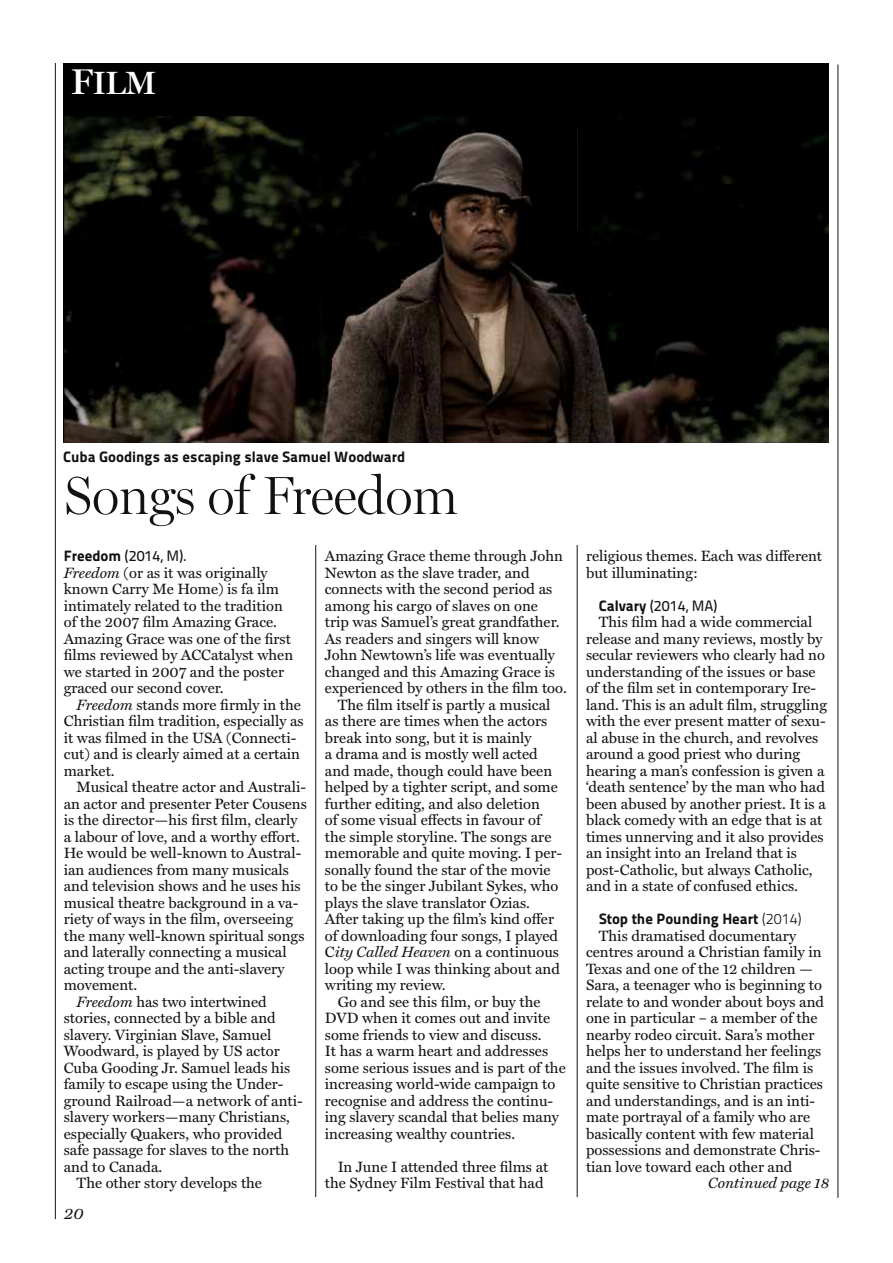
<style>
.page{position:relative;width:893px;height:1263px;background:#fff}
.page>*{position:absolute;margin:0;border:0;box-sizing:border-box;transform-origin:0 0}
.t1{font:300 54px "Miller Display";letter-spacing:-.01em;color:#121212}
.t2{font:32.4px "Miller Display Semibold SC900";color:#fff}
.t3{font:italic 16.5px "Miller Text";color:#121212}
.t4{font:15px/16.5px "Miller Text";color:#121212}
.t5{font:15px "Titillium Maps 26 L 999 wt";color:#121212}
.t6{font:italic 15px "Miller Text";color:#121212}
.t7{font:15px "Titillium Maps 26 L 500 wt";color:#121212}
.s1{font-size:36px}
.s2{font-family:"Titillium Maps 26 L 999 wt"}
.s3{font-style:italic}
.s4{font-style:normal}
.s5{font-family:"Titillium Maps 26 L 250 wt"}
</style>
<div class="page">
<hr style="left:55px;top:63px;width:1px;height:1156px;background:#121212">
<hr style="left:315px;top:64px;width:1px;height:1133px;background:#121212">
<hr style="left:837px;top:65px;width:1px;height:1133px;background:#121212">
<hr style="left:577px;top:64px;width:1px;height:1133px;background:#121212">
<div style="left:64px;top:66px;width:538px;height:478px;background:#fff"></div>
<img style="left:64px;top:64px;width:765px;height:378px">
<hr style="left:577px;top:127px;width:1px;height:104px;background:#121212">
<h2 class="t2" style="left:71px;top:65px;width:87px"><span class="s1">F</span>ilm</h2>
<p class="t5" style="left:63px;top:445px;width:344px">Cuba Goodings as escaping slave Samuel Woodward</p>
<h1 class="t1" style="left:64px;top:464px;width:396px">Songs of Freedom</h1>
<p class="t7" style="left:64px;top:545px;width:125px"><span class="s2">Freedom</span> (2014, M).</p>
<p class="t4" style="left:64px;top:564px;width:231px"><span class="s3">Freedom</span> (or as it was originally known Carry Me Home) is fa ilm intimately related to the tradition of the 2007 film Amazing Grace.<br>Amazing Grace was one of the first films reviewed by ACCatalyst when we started in 2007 and the poster graced our second cover.</p>
<p class="t4" style="left:64px;top:696px;width:241px;text-indent:13px"><span class="s3">Freedom</span> stands more firmly in the<br>Christian film tradition, especially as it was filmed in the USA (Connecti&shy;cut) and is clearly aimed at a certain market.</p>
<p class="t4" style="left:77px;top:779px;width:231px">Musical theatre actor and Australi-</p>
<p class="t4" style="left:64px;top:795px;width:245px">an actor and presenter Peter Cousens</p>
<p class="t4" style="left:64px;top:812px;width:235px">is the director—his first film, clearly</p>
<p class="t4" style="left:64px;top:828px;width:238px">a labour of love, and a worthy effort.</p>
<p class="t4" style="left:64px;top:845px;width:239px">He would be well-known to Austral-</p>
<p class="t4" style="left:64px;top:861px;width:227px">ian audiences from many musicals</p>
<p class="t4" style="left:64px;top:878px;width:238px">and television shows and he uses his</p>
<p class="t4" style="left:64px;top:894px;width:236px">musical theatre background in a va-</p>
<p class="t4" style="left:64px;top:911px;width:231px">riety of ways in the film, overseeing</p>
<p class="t4" style="left:64px;top:927px;width:242px">the many well-known spiritual songs</p>
<p class="t4" style="left:64px;top:944px;width:224px">and laterally connecting a musical</p>
<p class="t4" style="left:64px;top:960px;width:222px">acting troupe and the anti-slavery</p>
<p class="t4" style="left:64px;top:977px;width:75px">movement.</p>
<p class="t4" style="left:77px;top:993px;width:192px"><span class="s3">Freedom</span> has two intertwined</p>
<p class="t4" style="left:64px;top:1010px;width:214px">stories, connected by a bible and</p>
<p class="t4" style="left:64px;top:1026px;width:209px">slavery. Virginian Slave, Samuel</p>
<p class="t4" style="left:64px;top:1043px;width:217px">Woodward, is played by US actor</p>
<p class="t4" style="left:64px;top:1059px;width:228px">Cuba Gooding Jr. Samuel leads his</p>
<p class="t4" style="left:64px;top:1076px;width:221px">family to escape using the Under-</p>
<p class="t4" style="left:64px;top:1092px;width:240px">ground Railroad—a network of anti-</p>
<p class="t4" style="left:64px;top:1109px;width:228px">slavery workers—many Christians,</p>
<p class="t4" style="left:64px;top:1125px;width:220px">especially Quakers, who provided</p>
<p class="t4" style="left:64px;top:1142px;width:227px">safe passage for slaves to the north</p>
<p class="t4" style="left:64px;top:1158px;width:100px">and to Canada.</p>
<p class="t4" style="left:77px;top:1175px;width:187px">The other story develops the</p>
<p class="t3" style="left:64px;top:1204px;width:21px">20</p>
<p class="t4" style="left:325px;top:548px;width:240px">Amazing Grace theme through John</p>
<p class="t4" style="left:325px;top:564px;width:206px">Newton as the slave trader, and</p>
<p class="t4" style="left:325px;top:581px;width:229px">connects with the second period as</p>
<p class="t4" style="left:325px;top:597px;width:215px">among his cargo of slaves on one</p>
<p class="t4" style="left:325px;top:614px;width:236px">trip was Samuel’s great grandfather.</p>
<p class="t4" style="left:325px;top:630px;width:216px">As readers and singers will know</p>
<p class="t4" style="left:325px;top:647px;width:232px">John Newtown’s life was eventually</p>
<p class="t4" style="left:325px;top:663px;width:231px">changed and this Amazing Grace is</p>
<p class="t4" style="left:325px;top:680px;width:243px">experienced by others in the film too.</p>
<p class="t4" style="left:338px;top:696px;width:214px">The film itself is partly a musical</p>
<p class="t4" style="left:325px;top:713px;width:224px">as there are times when the actors</p>
<p class="t4" style="left:325px;top:729px;width:208px">break into song, but it is mainly</p>
<p class="t4" style="left:325px;top:746px;width:214px">a drama and is mostly well acted</p>
<p class="t4" style="left:325px;top:762px;width:229px">and made, though could have been</p>
<p class="t4" style="left:325px;top:779px;width:234px">helped by a tighter script, and some</p>
<p class="t4" style="left:325px;top:795px;width:217px">further editing, and also deletion</p>
<p class="t4" style="left:325px;top:812px;width:218px">of some visual effects in favour of</p>
<p class="t4" style="left:325px;top:828px;width:228px">the simple storyline. The songs are</p>
<p class="t4" style="left:325px;top:845px;width:239px">memorable and quite moving. I per-</p>
<p class="t4" style="left:325px;top:861px;width:227px">sonally found the star of the movie</p>
<p class="t4" style="left:325px;top:878px;width:235px">to be the singer Jubilant Sykes, who</p>
<p class="t4" style="left:325px;top:894px;width:207px">plays the slave translator Ozias.</p>
<p class="t4" style="left:325px;top:911px;width:231px">After taking up the film’s kind offer</p>
<p class="t4" style="left:325px;top:927px;width:235px">of downloading four songs, I played</p>
<p class="t6" style="left:325px;top:943px;width:236px"><span class="s4">C</span>ity Called Heaven <span class="s4">on a continuous</span></p>
<p class="t4" style="left:325px;top:960px;width:237px">loop while I was thinking about and</p>
<p class="t4" style="left:325px;top:977px;width:122px">writing my review.</p>
<p class="t4" style="left:338px;top:993px;width:204px">Go and see this film, or buy the</p>
<p class="t4" style="left:325px;top:1010px;width:227px">DVD when it comes out and invite</p>
<p class="t4" style="left:325px;top:1026px;width:218px">some friends to view and discuss.</p>
<p class="t4" style="left:325px;top:1043px;width:225px">It has a warm heart and addresses</p>
<p class="t4" style="left:325px;top:1059px;width:242px">some serious issues and is part of the</p>
<p class="t4" style="left:325px;top:1076px;width:232px">increasing world-wide campaign to</p>
<p class="t4" style="left:325px;top:1092px;width:230px">recognise and address the continu-</p>
<p class="t4" style="left:325px;top:1109px;width:235px">ing slavery scandal that belies many</p>
<p class="t4" style="left:325px;top:1125px;width:192px">increasing wealthy countries.</p>
<p class="t4" style="left:325px;top:1158px;width:225px;text-indent:13px">In June I attended three films at the Sydney Film Festival that had</p>
<p class="t4" style="left:586px;top:548px;width:238px">religious themes. Each was different but illuminating:</p>
<p class="t7" style="left:599px;top:594px;width:120px"><span class="s2">Calvary</span> (2014, MA)</p>
<p class="t4" style="left:586px;top:614px;width:243px;text-indent:13px">This film had a wide commercial release and many reviews, mostly by secular reviewers who clearly had no understanding of the issues or base of the film set in contemporary Ire&shy;land. This is an adult film, struggling with the ever present matter of sexu&shy;al abuse in the church, and revolves around a good priest who during hearing a man’s confession is given a ‘death sentence’ by the man who had been abused by another priest. It is a black comedy with an edge that is at times unnerving and it also provides an insight into an Ireland that is post-Catholic, but always Catholic, and in a state of confused ethics.</p>
<p class="t5" style="left:599px;top:907px;width:204px">Stop the Pounding Heart <span class="s5">(2014)</span></p>
<p class="t4" style="left:586px;top:927px;width:240px;text-indent:13px">This dramatised documentary centres around a Christian family in Texas and one of the 12 children — Sara, a teenager who is beginning to relate to and wonder about boys and one in particular – a member of the nearby rodeo circuit. Sara’s mother helps her to understand her feelings and the issues involved. The film is quite sensitive to Christian practices and understandings, and is an inti&shy;mate portrayal of a family who are basically content with few material possessions and demonstrate Chris&shy;tian love toward each other and</p>
<p class="t6" style="left:708px;top:1174px;width:122px">Continued page 18</p>
</div>
